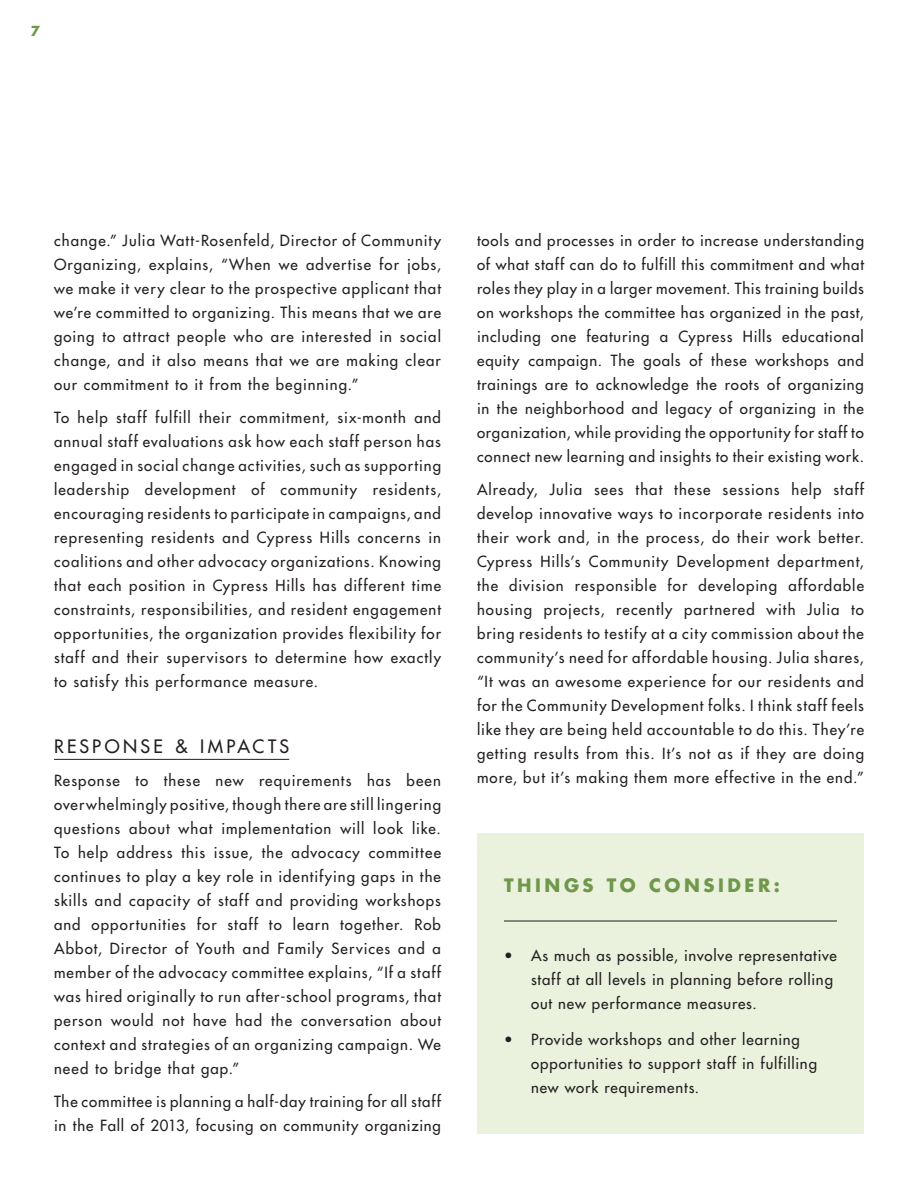
<style>
.page{position:relative;width:918px;height:1188px;background:#fff}
.page>*{position:absolute;margin:0;border:0;box-sizing:border-box;transform-origin:0 0}
.t1{font:700 18px "Futura Std";letter-spacing:.19em;color:#6f984b}
.t2{font:500 18px "Futura Std";letter-spacing:.18em;color:#231f20}
.t3{font:500 15px/24px "Futura Std";letter-spacing:.065em;color:#231f20;text-align:justify}
.t4{font:700 13.5px "Futura Std";color:#6f984b}
</style>
<div class="page">
<hr style="left:54px;top:759px;width:235px;height:1px;background:#231f20">
<div style="left:477px;top:833px;width:387px;height:301px;background:#eaf1dd"></div>
<hr style="left:504px;top:921px;width:333px;height:1px;background:#231f20">
<p class="t4" style="left:31px;top:22px;width:11px">7</p>
<p class="t3" style="left:54px;top:229px;width:389px">change.” Julia Watt-Rosenfeld, Director of Community Organizing, explains, “When we advertise for jobs, we make it very clear to the prospective applicant that we’re committed to organizing. This means that we are going to attract people who are interested in social change, and it also means that we are making clear our commitment to it from the beginning.”</p>
<p class="t3" style="left:54px;top:406px;width:389px">To help staff fulfill their commitment, six-month and annual staff evaluations ask how each staff person has engaged in social change activities, such as supporting leadership development of community residents, encouraging residents to participate in campaigns, and representing residents and Cypress Hills concerns in coalitions and other advocacy organizations. Knowing that each position in Cypress Hills has different time constraints, responsibilities, and resident engagement opportunities, the organization provides flexibility for staff and their supervisors to determine how exactly to satisfy this performance measure.</p>
<p class="t2" style="left:54px;top:735px;width:160px">Respon se &amp; Impac</p>
<p class="t2" style="left:268px;top:735px;width:23px">ts</p>
<p class="t3" style="left:54px;top:769px;width:389px">Response to these new requirements has been overwhelmingly positive, though there are still lingering questions about what implementation will look like.<br>To help address this issue, the advocacy committee continues to play a key role in identifying gaps in the skills and capacity of staff and providing workshops and opportunities for staff to learn together. Rob Abbot, Director of Youth and Family Services and a member of the advocacy committee explains, “If a staff was hired originally to run after-school programs, that person would not have had the conversation about context and strategies of an organizing campaign. We need to bridge that gap.”</p>
<p class="t3" style="left:54px;top:1090px;width:388px">The committee is planning a half-day training for all staff in the Fall of 2013, focusing on community organizing</p>
<p class="t3" style="left:477px;top:229px;width:389px">tools and processes in order to increase understanding of what staff can do to fulfill this commitment and what roles they play in a larger movement. This training builds on workshops the committee has organized in the past, including one featuring a Cypress Hills educational equity campaign. The goals of these workshops and trainings are to acknowledge the roots of organizing in the neighborhood and legacy of organizing in the organization, while providing the opportunity for staff to connect new learning and insights to their existing work.</p>
<p class="t3" style="left:477px;top:478px;width:389px">Already, Julia sees that these sessions help staff develop innovative ways to incorporate residents into their work and, in the process, do their work better.<br>Cypress Hills’s Community Development department, the division responsible for developing affordable housing projects, recently partnered with Julia to bring residents to testify at a city commission about the community’s need for affordable housing. Julia shares, “It was an awesome experience for our residents and for the Community Development folks. I think staff feels like they are being held accountable to do this. They’re getting results from this. It’s not as if they are doing more, but it’s making them more effective in the end.”</p>
<p class="t1" style="left:504px;top:873px;width:119px">THI NGS TO</p>
<p class="t1" style="left:649px;top:873px;width:132px">CO NSI DER :</p>
<p class="t3" style="left:531px;top:944px;width:307px;text-align:left;text-indent:-27px">• As much as possible, involve representative staff at all levels in planning before rolling out new performance measures.</p>
<p class="t3" style="left:531px;top:1028px;width:287px;text-align:left;text-indent:-27px">• Provide workshops and other learning opportunities to support staff in fulfilling new work requirements.</p>
</div>
